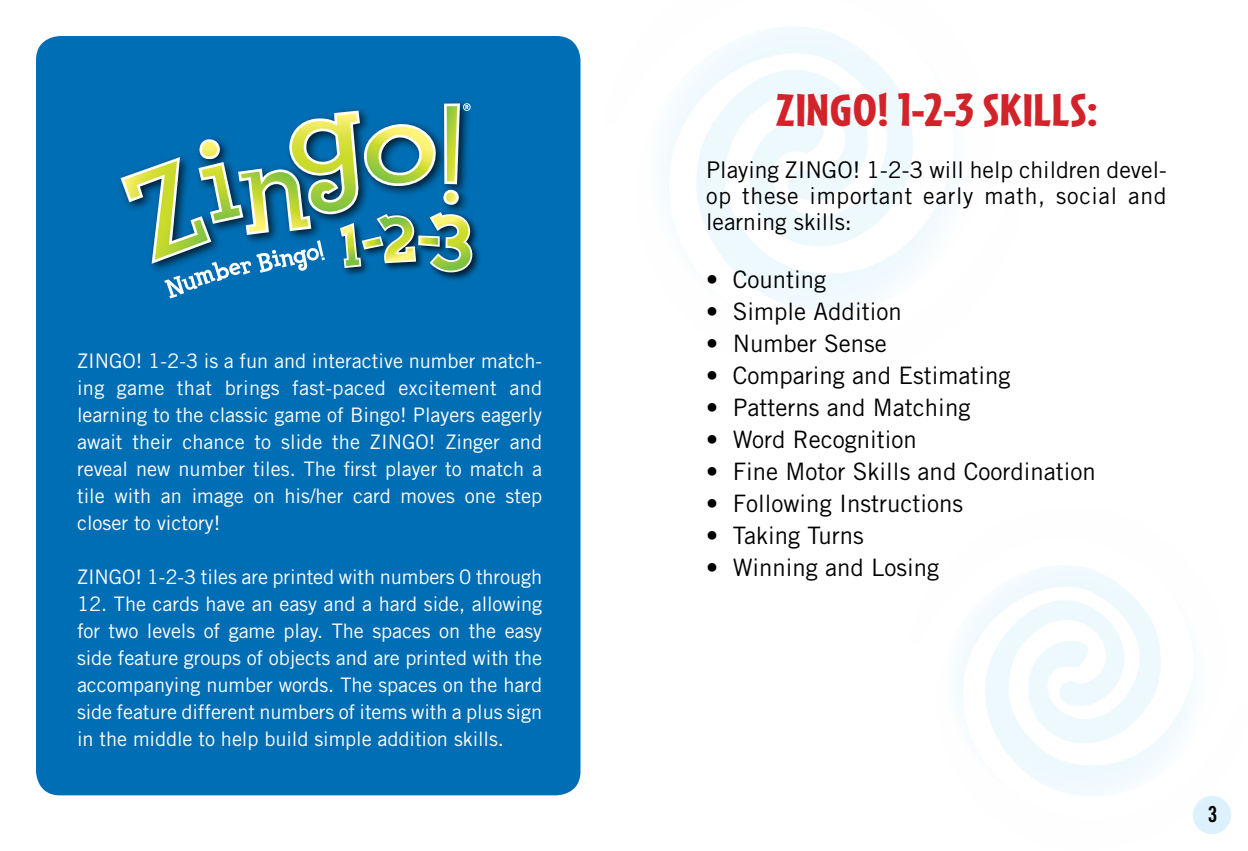
<style>
.page{position:relative;width:1248px;height:851px;background:#fff}
.page>*{position:absolute;margin:0;border:0;box-sizing:border-box;transform-origin:0 0}
.t1{font:900 48px "Cafeteria";letter-spacing:.025em;color:#d2232a}
.t2{font:24px "Trade Gothic";color:#000}
.t3{font:23px/26px "Trade Gothic";letter-spacing:.03em;color:#000;text-align:justify}
.t4{font:22px "Trade Gothic Bold Cond Twenty";color:#000}
.t5{font:20px/27px "Trade Gothic";letter-spacing:-.005em;color:#fff;text-align:justify}
</style>
<div class="page">
<svg style="left:665px;top:27px;width:286px;height:283px"></svg>
<svg style="left:960px;top:565px;width:271px;height:269px"></svg>
<div style="left:36px;top:36px;width:544px;height:759px;background:#006eb4;border-radius:24px"></div>
<img style="left:472px;top:220px;width:8px;height:54px">
<svg style="left:120px;top:103px;width:352px;height:195px"></svg>
<p class="t5" style="left:77px;top:346px;width:466px">ZINGO! 1-2-3 is a fun and interactive number match&shy;ing game that brings fast-paced excitement and learning to the classic game of Bingo! Players eagerly await their chance to slide the ZINGO! Zinger and reveal new number tiles. The first player to match a tile with an image on his/her card moves one step closer to victory!</p>
<p class="t5" style="left:77px;top:562px;width:466px">ZINGO! 1-2-3 tiles are printed with numbers 0 through</p>
<p class="t5" style="left:77px;top:589px;width:466px">12. The cards have an easy and a hard side, allowing for two levels of game play. The spaces on the easy side feature groups of objects and are printed with the accompanying number words. The spaces on the hard side feature different numbers of items with a plus sign in the middle to help build simple addition skills.</p>
<h1 class="t1" style="left:775px;top:82px;width:322px">ZINGO! 1-2-3 SKILLS:</h1>
<p class="t3" style="left:706px;top:157px;width:462px">Playing ZINGO! 1-2-3 will help children devel&shy;op these important early math, social and learning skills:</p>
<p class="t2" style="left:706px;top:265px;width:121px">• Counting</p>
<p class="t2" style="left:706px;top:297px;width:197px">• Simple Addition</p>
<p class="t2" style="left:706px;top:329px;width:182px">• Number Sense</p>
<p class="t2" style="left:706px;top:361px;width:305px">• Comparing and Estimating</p>
<p class="t2" style="left:706px;top:393px;width:265px">• Patterns and Matching</p>
<p class="t2" style="left:706px;top:425px;width:212px">• Word Recognition</p>
<p class="t2" style="left:706px;top:457px;width:391px">• Fine Motor Skills and Coordination</p>
<p class="t2" style="left:706px;top:489px;width:258px">• Following Instructions</p>
<p class="t2" style="left:706px;top:521px;width:159px">• Taking Turns</p>
<p class="t2" style="left:706px;top:553px;width:234px">• Winning and Losing</p>
<p class="t4" style="left:1207px;top:801px;width:11px">3</p>
</div>
